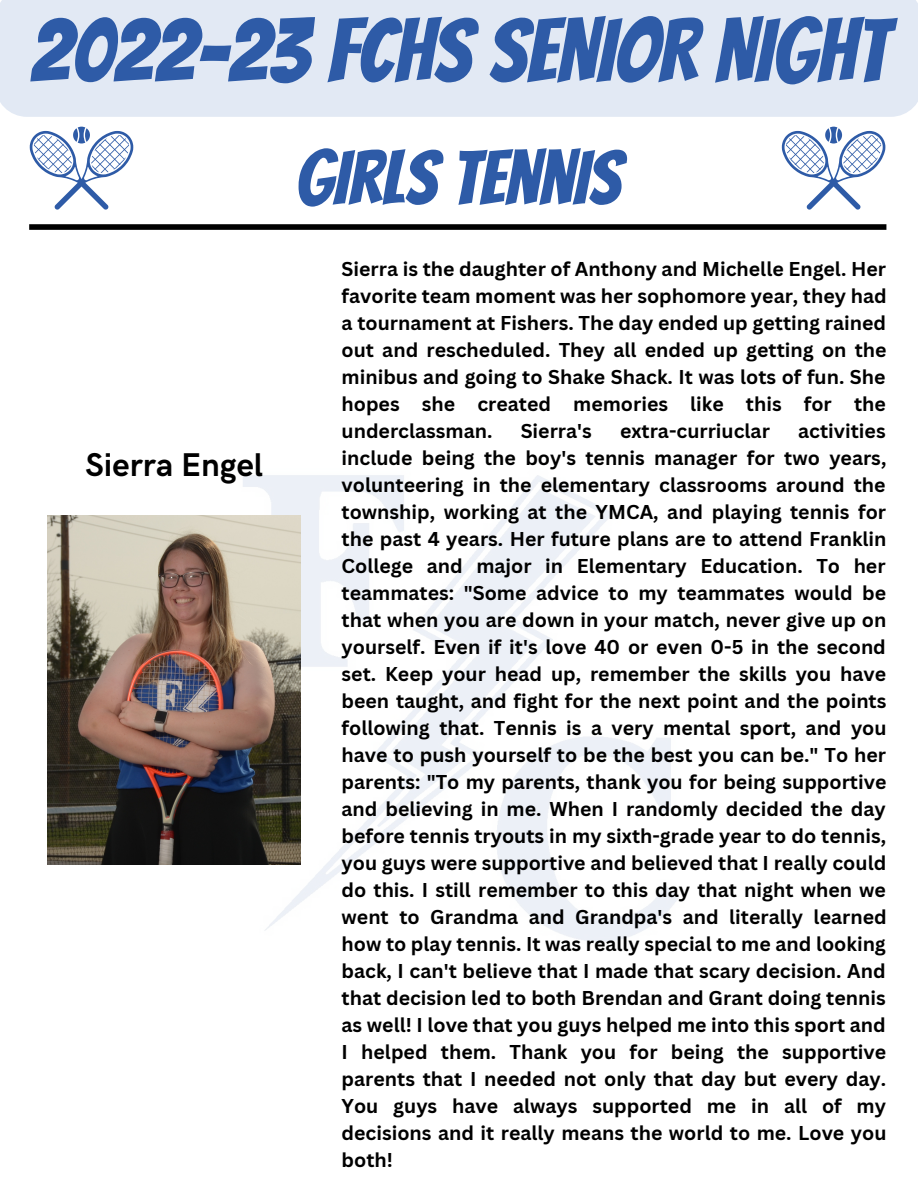
<style>
.page{position:relative;width:918px;height:1188px;background:#fff}
.page>*{position:absolute;margin:0;border:0;box-sizing:border-box;transform-origin:0 0}
.t1{font:88.5px "Bangers";color:#2e5ba7}
.t2{font:75.45px "Bangers";color:#2e5ba7}
.t3{font:700 33px "HK Grotesk";color:#000}
.t4{font:700 19.5px/27px "Canva Sans";color:#000;text-align:justify}
</style>
<div class="page">
<div style="left:29px;top:224px;width:857px;height:6px;background:#000"></div>
<img style="left:174px;top:475px;width:505px;height:467px">
<svg style="left:30px;top:127px;width:103px;height:83px"></svg>
<div style="left:0;top:0;width:918px;height:117px;background:#e2e9f4"></div>
<svg style="left:782px;top:127px;width:103px;height:83px"></svg>
<img style="left:48px;top:515px;width:253px;height:349px">
<h1 class="t1" style="left:30px;top:4px;width:859px">2022-23 FCHS SENIOR NIGHT</h1>
<h3 class="t3" style="left:86px;top:446px;width:179px">Sierra Engel</h3>
<h2 class="t2" style="left:295px;top:138px;width:327px">GIRLS TENNIS</h2>
<p class="t4" style="left:342px;top:255px;width:547px">Sierra is the daughter of Anthony and Michelle Engel. Her favorite team moment was her sophomore year, they had a tournament at Fishers. The day ended up getting rained out and rescheduled. They all ended up getting on the minibus and going to Shake Shack. It was lots of fun. She hopes she created memories like this for the underclassman.</p>
<p class="t4" style="left:342px;top:417px;width:547px;text-indent:457px">activities include being the boy's tennis manager for two years, volunteering in the elementary classrooms around the township, working at the YMCA, and playing tennis for the past 4 years. Her future plans are to attend Franklin College and major in Elementary Education. To her teammates: "Some advice to my teammates would be that when you are down in your match, never give up on yourself. Even if it's love 40 or even 0-5 in the second set. Keep your head up, remember the skills you have been taught, and fight for the next point and the points following that. Tennis is a very mental sport, and you have to push yourself to be the best you can be." To her parents: "To my parents, thank you for being supportive and believing in me. When I randomly decided the day before tennis tryouts in my sixth-grade year to do tennis, you guys were supportive and believed that I really could do this. I still remember to this day that night when we went to Grandma and Grandpa's and literally learned how to play tennis. It was really special to me and looking back, I can't believe that I made that scary decision. And that decision led to both Brendan and Grant doing tennis as well! I love that you guys helped me into this sport and I helped them. Thank you for being the supportive parents that I needed not only that day but every day.<br>You guys have always supported me in all of my decisions and it really means the world to me. Love you both!</p>
<p class="t4" style="left:521px;top:417px;width:73px">Sierra's</p>
<p class="t4" style="left:620px;top:417px;width:151px">extra-curriuclar</p>
</div>
